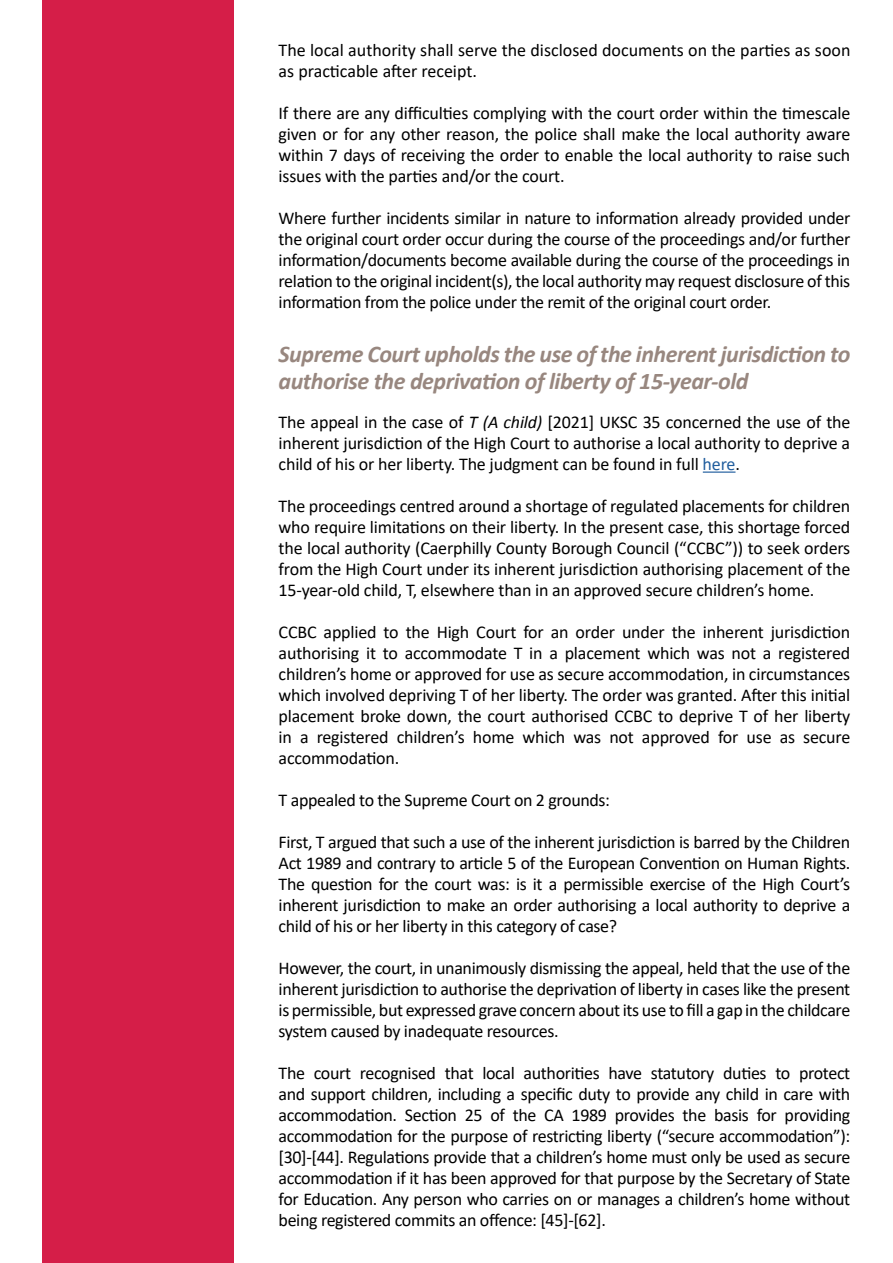
<style>
.page{position:relative;width:893px;height:1263px;background:#fff}
.page>*{position:absolute;margin:0;border:0;box-sizing:border-box;transform-origin:0 0}
.t1{font:italic 700 24px/27px "Calibri";letter-spacing:-.02em;color:#98877f}
.t2{font:18px/21px "Calibri";letter-spacing:-.02em;color:#000;text-align:justify}
.t3{font:18px/21px "Calibri";color:#000}
.s1{font-style:italic}
.s2{color:#215e9e}
</style>
<div class="page">
<div style="left:43px;top:0;width:191px;height:1263px;background:#d51e48"></div>
<hr style="left:703px;top:471px;width:32px;height:2px;background:#215e9e">
<p class="t3" style="left:279px;top:39px;width:573px">The local authority shall serve the disclosed documents on the parties as soon as practicable after receipt.</p>
<p class="t2" style="left:279px;top:102px;width:573px">If there are any difficulties complying with the court order within the timescale given or for any other reason, the police shall make the local authority aware within 7 days of receiving the order to enable the local authority to raise such issues with the parties and/or the court.</p>
<p class="t2" style="left:279px;top:207px;width:573px">Where further incidents similar in nature to information already provided under the original court order occur during the course of the proceedings and/or further information/documents become available during the course of the proceedings in relation to the original incident(s), the local authority may request disclosure of this information from the police under the remit of the original court order.</p>
<h1 class="t1" style="left:279px;top:339px;width:573px">Supreme Court upholds the use of the inherent jurisdiction to authorise the deprivation of liberty of 15-year-old</h1>
<p class="t2" style="left:279px;top:411px;width:573px">The appeal in the case of <span class="s1">T (A child)</span> [2021] UKSC 35 concerned the use of the inherent jurisdiction of the High Court to authorise a local authority to deprive a child of his or her liberty. The judgment can be found in full <span class="s2">here</span>.</p>
<p class="t2" style="left:279px;top:495px;width:573px">The proceedings centred around a shortage of regulated placements for children who require limitations on their liberty. In the present case, this shortage forced the local authority (Caerphilly County Borough Council (“CCBC”)) to seek orders from the High Court under its inherent jurisdiction authorising placement of the 15-year-old child, T, elsewhere than in an approved secure children’s home.</p>
<p class="t2" style="left:279px;top:621px;width:573px">CCBC applied to the High Court for an order under the inherent jurisdiction authorising it to accommodate T in a placement which was not a registered children’s home or approved for use as secure accommodation, in circumstances which involved depriving T of her liberty. The order was granted. After this initial placement broke down, the court authorised CCBC to deprive T of her liberty in a registered children’s home which was not approved for use as secure accommodation.</p>
<p class="t2" style="left:279px;top:789px;width:333px">T appealed to the Supreme Court on 2 grounds:</p>
<p class="t2" style="left:279px;top:831px;width:573px">First, T argued that such a use of the inherent jurisdiction is barred by the Children Act 1989 and contrary to article 5 of the European Convention on Human Rights.<br>The question for the court was: is it a permissible exercise of the High Court’s inherent jurisdiction to make an order authorising a local authority to deprive a child of his or her liberty in this category of case?</p>
<p class="t2" style="left:279px;top:957px;width:573px">However, the court, in unanimously dismissing the appeal, held that the use of the inherent jurisdiction to authorise the deprivation of liberty in cases like the present is permissible, but expressed grave concern about its use to fill a gap in the childcare system caused by inadequate resources.</p>
<p class="t2" style="left:279px;top:1062px;width:573px">The court recognised that local authorities have statutory duties to protect and support children, including a specific duty to provide any child in care with accommodation. Section 25 of the CA 1989 provides the basis for providing accommodation for the purpose of restricting liberty (“secure accommodation”): [30]-[44]. Regulations provide that a children’s home must only be used as secure accommodation if it has been approved for that purpose by the Secretary of State for Education. Any person who carries on or manages a children’s home without being registered commits an offence: [45]-[62].</p>
</div>
